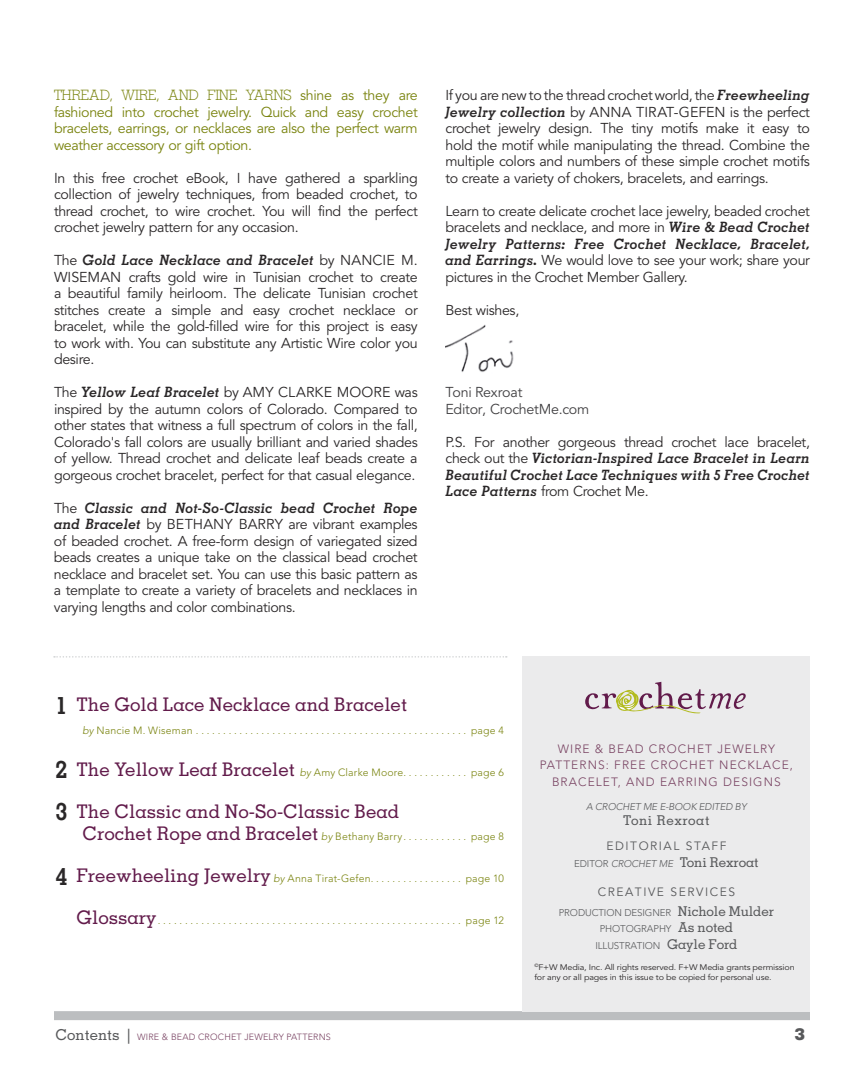
<style>
.page{position:relative;width:864px;height:1080px;background:#fff}
.page>*{position:absolute;margin:0;border:0;box-sizing:border-box;transform-origin:0 0}
.t1{font:500 18.75px "Memphis LT Std";color:#621b4b}
.t2{font:800 16.5px "Memphis LT Std";color:#58595b}
.t3{font:14.25px/16.5px "Avenir LT Std";letter-spacing:-.025em;color:#2a2728;text-align:justify}
.t4{font:italic 700 14.25px/16.5px "Memphis LT Std";color:#2a2728}
.t5{font:14.25px/16.5px "Avenir LT Std";letter-spacing:-.025em;color:#79830e;text-align:justify}
.t6{font:14.25px/16.5px "Avenir LT Std";letter-spacing:-.02em;color:#414042}
.t7{font:300 14.25px "Memphis LT Std";letter-spacing:-.025em;color:#79830e}
.t8{font:500 13.5px "Memphis LT Std";letter-spacing:-.01em;color:#58595b}
.t9{font:500 13.5px "Memphis LT Std";letter-spacing:.04em;color:#58595b}
.t10{font:300 12px/16.5px "Avenir LT Std";letter-spacing:.09em;color:#784161}
.t11{font:12px "Avenir LT Std";letter-spacing:.13em;color:#58595b}
.t12{font:300 10.5px "Avenir LT Std";letter-spacing:.02em;color:#79830e}
.t13{font:300 9.75px/16.5px "Avenir LT Std";letter-spacing:-.01em;color:#58595b;text-align:center}
.t14{font:italic 300 9.75px "Avenir LT Std";letter-spacing:-.01em;color:#58595b}
.t15{font:300 9px "Avenir LT Std";letter-spacing:.02em;color:#784161}
.t16{font:8.1px/10.5px "Avenir LT Std";letter-spacing:-.02em;color:#2a2728;scale:1.11 1}
.s1{font-family:"Avenir LT Std";font-weight:400;font-style:normal}
.s2{font-family:"Memphis LT Std";font-weight:700;font-style:italic}
.s3{font-weight:700;font-size:24px;color:#2a2728}
.s4{font-style:italic}
.s5{font-family:"Memphis LT Std";font-weight:700;font-size:24px;color:#2a2728}
.s6{font-family:"Memphis LT Std";font-weight:500;font-size:18.75px;color:#621b4b}
.s7{font-family:"Avenir LT Std";font-weight:300;font-size:9.75px}
.s8{font-family:"Avenir LT Std";font-weight:300;font-style:italic;font-size:9.75px}
.s9{font-family:"Memphis LT Std";font-weight:500;font-size:13.5px}
.s10{font-family:"Memphis LT Std";font-weight:500;font-size:15px;color:#58595b}
</style>
<div class="page">
<div style="left:54px;top:1011px;width:756px;height:9px;background:#bcbec0"></div>
<div style="left:522px;top:656px;width:288px;height:355px;background:#ebebec"></div>
<svg style="left:585px;top:682px;width:161px;height:31px"></svg>
<svg style="left:54px;top:656px;width:453px;height:2px"></svg>
<img style="left:446px;top:324px;width:68px;height:48px">
<p class="t5" style="left:54px;top:88px;width:365px;text-indent:246px">shine as they are fashioned into crochet jewelry. Quick and easy crochet bracelets, earrings, or necklaces are also the perfect warm weather accessory or gift option.</p>
<p class="t3" style="left:54px;top:170px;width:365px">I n this free crochet eBook, I have gathered a sparkling collection of jewelry techniques, from beaded crochet, to thread crochet, to wire crochet. You will find the perfect crochet jewelry pattern for any occasion.</p>
<p class="t4" style="left:54px;top:252px;width:365px"><span class="s1">The</span> Gold Lace Necklace and Bracelet <span class="s1">by Nanc ie M.</span></p>
<p class="t3" style="left:54px;top:269px;width:28px">Wisem</p>
<p class="t7" style="left:54px;top:87px;width:221px">THREAD, WIRE, AND FINE YARNS</p>
<p class="t3" style="left:54px;top:269px;width:365px;text-indent:46px">an crafts gold wire in Tunisian crochet to create a beautiful family heirloom. The delicate Tunisian crochet stitches create a simple and easy crochet necklace or bracelet, while the gold-filled wire for this project is easy to work with. You can substitute any Artistic Wire color you desire.</p>
<p class="t4" style="left:54px;top:384px;width:201px"><span class="s1">The</span> Yellow Leaf Bracelet <span class="s1">by Amy</span></p>
<p class="t3" style="left:54px;top:385px;width:365px;text-indent:224px">Clarke Moore was inspired by the autumn colors of Colorado. Compared to other states that witness a full spectrum of colors in the fall, Colorado's fall colors are usually brilliant and varied shades of yellow. Thread crochet and delicate leaf beads create a gorgeous crochet bracelet, perfect for that casual elegance.</p>
<p class="t4" style="left:54px;top:499px;width:365px"><span class="s1">The</span> Classic and Not-So-Classic bead Crochet Rope</p>
<p class="t3" style="left:54px;top:517px;width:365px"><span class="s2">and Bracelet</span> by Bethany Barry are vibrant examples of beaded crochet. A free-form design of variegated sized beads creates a unique take on the classical bead crochet necklace and bracelet set. You can use this basic pattern as a template to create a variety of bracelets and necklaces in varying lengths and color combinations.</p>
<p class="t3" style="left:445px;top:88px;width:366px">If you are new to the thread crochet world, the <span class="s2">Freewheeling</span></p>
<p class="t4" style="left:445px;top:103px;width:156px">Jewelry collection <span class="s1">by Ann</span></p>
<p class="t3" style="left:446px;top:104px;width:366px;text-indent:176px">a Tirat-Ge fen is the perfect crochet jewelry design. The tiny motifs make it easy to hold the motif while manipulating the thread. Combine the multiple colors and numbers of these simple crochet motifs to create a variety of chokers, bracelets, and earrings.</p>
<p class="t3" style="left:446px;top:203px;width:366px">Learn to create delicate crochet lace jewelry, beaded crochet bracelets and necklace, and more in <span class="s2">Wire &amp; Bead Crochet</span></p>
<p class="t4" style="left:446px;top:235px;width:366px">Jewelry Patterns: Free Crochet Necklace, Bracelet,</p>
<p class="t3" style="left:446px;top:253px;width:366px"><span class="s2">and Earrings.</span> We would love to see your work; share your pictures in the Crochet Member Gallery.</p>
<p class="t3" style="left:446px;top:302px;width:75px">Best wishes,</p>
<p class="t6" style="left:446px;top:385px;width:145px">Toni Rexroat<br>Editor, CrochetMe.com</p>
<p class="t3" style="left:446px;top:434px;width:366px">P.S. For another gorgeous thread crochet lace bracelet,</p>
<p class="t4" style="left:446px;top:450px;width:366px"><span class="s1">check out the</span> Victorian-Inspired Lace Bracelet in Learn<br>Beautiful Crochet Lace Techniques with 5 Free Crochet</p>
<p class="t3" style="left:446px;top:484px;width:205px"><span class="s2">Lace Patterns</span> from Crochet Me.</p>
<h1 class="t1" style="left:56px;top:693px;width:353px"><span class="s3">1</span> The Gold Lace Necklace and Bracelet</h1>
<p class="t12" style="left:82px;top:724px;width:115px"><span class="s4">BY</span> NANCIE M. WISEMAN...................................................</p>
<p class="t12" style="left:471px;top:724px;width:34px">PAGE 4</p>
<p class="t12" style="left:56px;top:766px;width:450px"><span class="s5">2</span> <span class="s6">The Yellow Leaf Bracelet</span> <span class="s4">BY</span> AMY CLARKE MOORE. . . . . . . . . . . . PAGE 6</p>
<h1 class="t1" style="left:56px;top:799px;width:345px"><span class="s3">3</span> The Classic and No-So-Classic Bead</h1>
<p class="t12" style="left:82px;top:830px;width:324px"><span class="s6">Crochet Rope and Bracelet</span> <span class="s4">BY</span> BETHANY BARRY.............</p>
<p class="t12" style="left:471px;top:830px;width:34px">PAGE 8</p>
<p class="t12" style="left:56px;top:872px;width:450px"><span class="s5">4</span> <span class="s6">Freewheeling Jewelry</span> <span class="s4">BY</span> ANNA TIRAT-GEFEN. . . . . . . . . . . . . . . . . PAGE 10</p>
<p class="t12" style="left:76px;top:914px;width:84px"><span class="s6">Glossary</span>.........................................................</p>
<p class="t12" style="left:466px;top:914px;width:40px">PAGE 12</p>
<p class="t10" style="left:558px;top:741px;width:219px">WIRE &amp; BEAD CROCHET JEWELRY</p>
<p class="t10" style="left:540px;top:757px;width:16px">PATT</p>
<p class="t10" style="left:552px;top:757px;width:243px;text-indent:19px">ERNS: FREE CROCHET NECKLACE,<br>BRACELET, AN D EARRING</p>
<p class="t10" style="left:723px;top:774px;width:59px">DESIGNS</p>
<p class="t14" style="left:586px;top:801px;width:162px">A CROCHET ME E-BOOK EDITED BY</p>
<p class="t9" style="left:623px;top:812px;width:88px">Toni Rexroat</p>
<p class="t11" style="left:606px;top:839px;width:122px">Editorial Staff</p>
<p class="t8" style="left:574px;top:854px;width:186px"><span class="s7">EDITOR</span> <span class="s8">CROCHET ME</span> Toni Rexroat</p>
<p class="t11" style="left:598px;top:885px;width:122px">Creative se rvices</p>
<p class="t13" style="left:559px;top:904px;width:217px">PRODUCTION DESIGN ER <span class="s9">Nichole Mulder<br></span>PHOTOG RAP HY <span class="s9">As noted<br></span>I LLUSTRATION <span class="s9">Gayle Ford</span></p>
<p class="t16" style="left:534px;top:962px;width:236px"><sup>©</sup>F+W Media, I nc. All rights reserved. F+W Media grants permission for any or all pages in this issue to be copied for personal use.</p>
<p class="t15" style="left:56px;top:1032px;width:277px"><span class="s10">Contents |</span> WIRE &amp; BEAD CROCHET JEWELRY PATTERN S</p>
<p class="t2" style="left:794px;top:1024px;width:13px">3</p>
</div>
